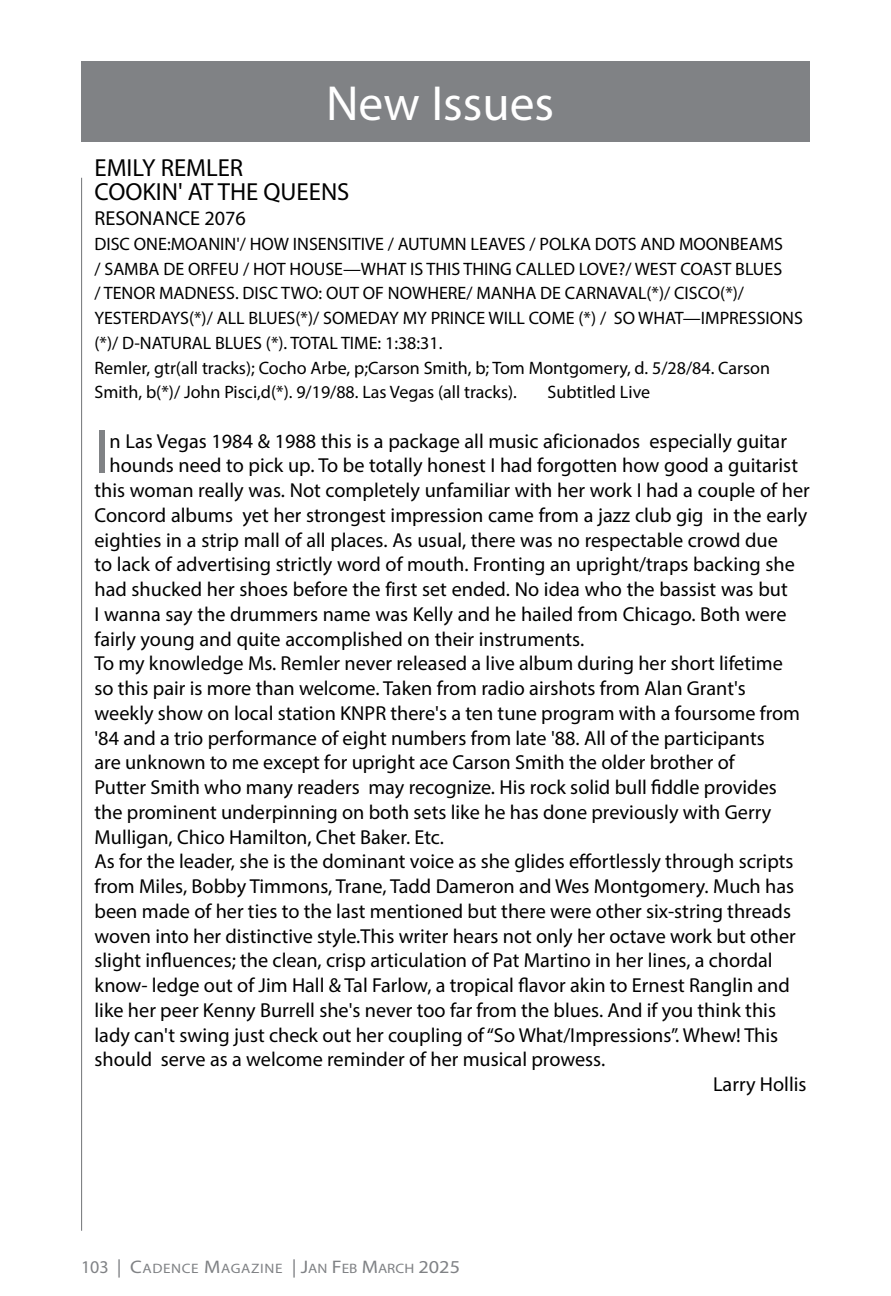
<style>
.page{position:relative;width:891px;height:1296px;background:#fff}
.page>*{position:absolute;margin:0;border:0;box-sizing:border-box;transform-origin:0 0}
.t1{font:63.23px "Myriad Pro";color:#808285}
.t2{font:49.5px "Myriad Pro";color:#fff}
.t3{font:24.75px/24.8px "Myriad Pro";color:#000}
.t4{font:20.25px "Myriad Pro";color:#000}
.t5{font:18px/24.8px "Myriad Pro";color:#000}
.t6{font:13.72px "Myriad Pro";letter-spacing:.04em;color:#808285;scale:1.11 1}
.s1{font-size:18px}
.s2{font-size:18.22px}
</style>
<div class="page">
<div style="left:81px;top:61px;width:729px;height:81px;background:#808285"></div>
<hr style="left:81px;top:178px;width:1px;height:1053px;background:#808285">
<h2 class="t2" style="left:326px;top:73px;width:230px">New Issues</h2>
<p class="t3" style="left:94px;top:154px;width:256px">EMILY REMLER<br>COOKIN' AT THE QUEENS</p>
<p class="t4" style="left:94px;top:206px;width:153px">RESONANCE 2076</p>
<p class="t5" style="left:94px;top:231px;width:710px">DISC ONE:MOANIN'/ HOW INSENSITIVE / AUTUMN LEAVES / POLKA DOTS AND MOONBEAMS<br>/ SAMBA DE ORFEU / HOT HOUSE—WHAT IS THIS THING CALLED LOVE?/ WEST COAST BLUES<br>/ TENOR MADNESS. DISC TWO: OUT OF NOWHERE/ MANHA DE CARNAVAL(*)/ CISCO(*)/ YESTERDAYS(*)/ ALL BLUES(*)/ SOMEDAY MY PRINCE WILL COME (*) / SO WHAT—IMPRESSIONS (*)/ D-NATURAL BLUES (*). TOTAL TIME: 1:38:31.<br>Remler, gtr(all tracks); Cocho Arbe, p;Carson Smith, b; Tom Montgomery, d. 5/28/84. Carson Smith, b(*)/ John Pisci,d(*). 9/19/88. Las Vegas (all tracks).</p>
<p class="t5" style="left:548px;top:380px;width:104px">Subtitled Live</p>
<h1 class="t1" style="left:94px;top:412px;width:17px">I</h1>
<p class="t4" style="left:110px;top:428px;width:679px">n Las Vegas 1984 &amp; 1988 this is a package all music aficionados especially guitar</p>
<p class="t4" style="left:110px;top:453px;width:690px">hounds need to pick up. To be totally honest I had forgotten how good a guitarist</p>
<p class="t4" style="left:95px;top:478px;width:717px">this woman really was. Not completely unfamiliar with her work I had a couple of her</p>
<p class="t4" style="left:95px;top:503px;width:714px">Concord albums yet her strongest impression came from a jazz club gig in the early</p>
<p class="t4" style="left:95px;top:527px;width:685px">eighties in a strip mall of all places. As usual, there was no respectable crowd due</p>
<p class="t4" style="left:95px;top:552px;width:702px">to lack of advertising strictly word of mouth. Fronting an upright/traps backing she</p>
<p class="t4" style="left:95px;top:577px;width:695px">had shucked her shoes before the first set ended. No idea who the bassist was but</p>
<p class="t4" style="left:95px;top:602px;width:694px">I wanna say the drummers name was Kelly and he hailed from Chicago. Both were</p>
<p class="t4" style="left:95px;top:626px;width:491px">fairly young and quite accomplished on their instruments.</p>
<p class="t4" style="left:95px;top:651px;width:690px">To my knowledge Ms. Remler never released a live album during her short lifetime</p>
<p class="t4" style="left:95px;top:676px;width:653px">so this pair is more than welcome. Taken from radio airshots from Alan Grant's</p>
<p class="t4" style="left:95px;top:701px;width:707px">weekly show on local station KNPR there's a ten tune program with a foursome from</p>
<p class="t4" style="left:95px;top:725px;width:672px">'84 and a trio performance of eight numbers from late '88. All of the participants</p>
<p class="t4" style="left:95px;top:750px;width:642px">are unknown to me except for upright ace Carson Smith the older brother of</p>
<p class="t4" style="left:95px;top:775px;width:684px">Putter Smith who many readers may recognize. His rock solid bull fiddle provides</p>
<p class="t4" style="left:95px;top:800px;width:678px">the prominent underpinning on both sets like he has done previously with Gerry</p>
<p class="t4" style="left:95px;top:824px;width:351px">Mulligan, Chico Hamilton, Chet Baker. Etc.</p>
<p class="t4" style="left:95px;top:849px;width:701px">As for the leader, she is the dominant voice as she glides effortlessly through scripts</p>
<p class="t4" style="left:95px;top:874px;width:701px">from Miles, Bobby Timmons, Trane, Tadd Dameron and Wes Montgomery. Much has</p>
<p class="t4" style="left:95px;top:899px;width:698px">been made of her ties to the last mentioned but there were other six-string threads</p>
<p class="t4" style="left:95px;top:923px;width:703px">woven into her distinctive style.This writer hears not only her octave work but other</p>
<p class="t4" style="left:95px;top:948px;width:680px">slight influences; the clean, crisp articulation of Pat Martino in her lines, a chordal</p>
<p class="t4" style="left:95px;top:973px;width:697px">know- ledge out of Jim Hall &amp; Tal Farlow, a tropical flavor akin to Ernest Ranglin and</p>
<p class="t4" style="left:95px;top:998px;width:683px">like her peer Kenny Burrell she's never too far from the blues. And if you think this</p>
<p class="t4" style="left:95px;top:1022px;width:685px">lady can't swing just check out her coupling of “So What/Impressions”. Whew! This</p>
<p class="t4" style="left:95px;top:1047px;width:512px">should serve as a welcome reminder of her musical prowess.</p>
<p class="t4" style="left:713px;top:1072px;width:95px">Larry Hollis</p>
<p class="t6" style="left:81px;top:1260px;width:343px"><span class="s1">103</span> <span class="s2">|</span> <span class="s2">C</span>ADENCE <span class="s2">M</span>AGAZINE <span class="s2">| J</span>AN <span class="s2">F</span>EB <span class="s2">M</span>ARCH <span class="s2">2025</span></p>
</div>
